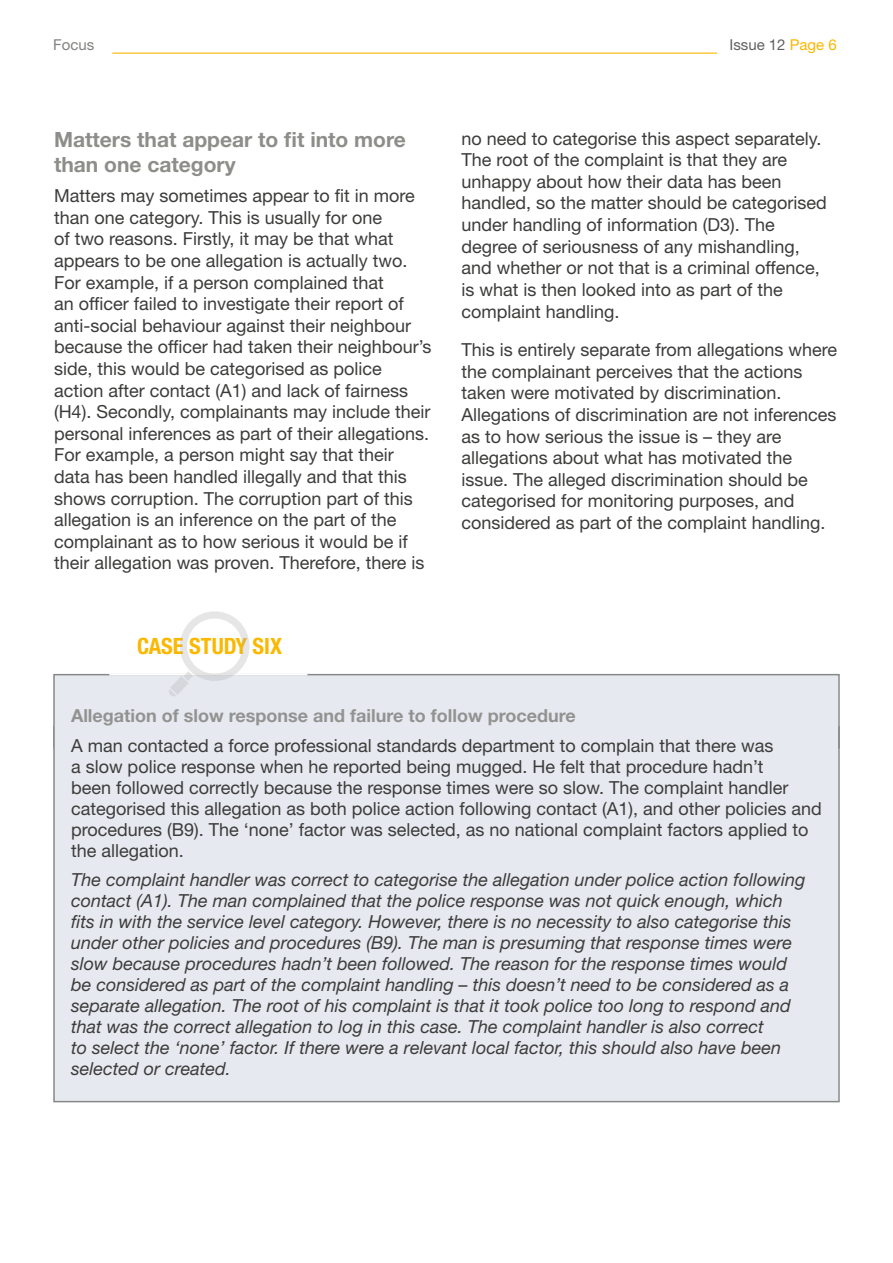
<style>
.page{position:relative;width:893px;height:1263px;background:#fff}
.page>*{position:absolute;margin:0;border:0;box-sizing:border-box;transform-origin:0 0}
.t1{font:700 condensed 22.5px "Helvetica Neue LT Std";color:#fbb800}
.t2{font:700 21px/25.2px "Helvetica Neue LT Std";color:#8d8d8a}
.t3{font:18px/21.6px "Helvetica Neue LT Std";color:#3c3c3b}
.t4{font:italic 18px/21px "Helvetica Neue LT Std";color:#3c3c3b}
.t5{font:700 18px "Helvetica Neue LT Std";color:#929391}
.t6{font:15px "Helvetica Neue LT Std";color:#60625f}
.t7{font:15px "Helvetica Neue LT Std";color:#83827f}
.s1{color:#fbb800}
</style>
<div class="page">
<hr style="left:112px;top:53px;width:605px;height:1px;background:#fbb800">
<div style="left:55px;top:675px;width:783px;height:73px;background:#e7e9f0"></div>
<div style="left:53px;top:674px;width:787px;height:75px;border:2px solid #878987"></div>
<hr style="left:109px;top:674px;width:198px;height:1px;background:#fff">
<div style="left:55px;top:726px;width:783px;height:375px;background:#e7e9f0"></div>
<div style="left:53px;top:725px;width:787px;height:377px;border:2px solid #878987"></div>
<svg style="left:168px;top:611px;width:85px;height:85px"></svg>
<p class="t7" style="left:53px;top:36px;width:43px">Focus</p>
<p class="t6" style="left:729px;top:36px;width:109px">Issue 12 <span class="s1">Page 6</span></p>
<p class="t2" style="left:54px;top:126px;width:353px">Matters that appear to fit into more than one category</p>
<p class="t3" style="left:54px;top:185px;width:379px">Matters may sometimes appear to fit in more than one category. This is usually for one<br>of two reasons. Firstly, it may be that what appears to be one allegation is actually two.<br>For example, if a person complained that<br>an officer failed to investigate their report of anti-social behaviour against their neighbour because the officer had taken their neighbour’s side, this would be categorised as police action after contact (A1) and lack of fairness (H4). Secondly, complainants may include their personal inferences as part of their allegations.<br>For example, a person might say that their data has been handled illegally and that this shows corruption. The corruption part of this allegation is an inference on the part of the complainant as to how serious it would be if their allegation was proven. Therefore, there is</p>
<p class="t1" style="left:137px;top:632px;width:147px">CASE STUDY SIX</p>
<p class="t3" style="left:461px;top:127px;width:367px">no need to categorise this aspect separately.<br>The root of the complaint is that they are unhappy about how their data has been handled, so the matter should be categorised under handling of information (D3). The degree of seriousness of any mishandling, and whether or not that is a criminal offence, is what is then looked into as part of the complaint handling.</p>
<p class="t3" style="left:461px;top:339px;width:377px">This is entirely separate from allegations where the complainant perceives that the actions taken were motivated by discrimination.<br>Allegations of discrimination are not inferences as to how serious the issue is – they are allegations about what has motivated the issue. The alleged discrimination should be categorised for monitoring purposes, and considered as part of the complaint handling.</p>
<p class="t5" style="left:71px;top:705px;width:506px">Allegation of slow response and failure to follow procedure</p>
<p class="t3" style="left:71px;top:734px;width:752px;line-height:21px">A man contacted a force professional standards department to complain that there was<br>a slow police response when he reported being mugged. He felt that procedure hadn’t<br>been followed correctly because the response times were so slow. The complaint handler categorised this allegation as both police action following contact (A1), and other policies and procedures (B9). The ‘none’ factor was selected, as no national complaint factors applied to the allegation.</p>
<p class="t4" style="left:71px;top:869px;width:736px">The complaint handler was correct to categorise the allegation under police action following contact (A1). The man complained that the police response was not quick enough, which fits in with the service level category. However, there is no necessity to also categorise this under other policies and procedures (B9). The man is presuming that response times were slow because procedures hadn’t been followed. The reason for the response times would be considered as part of the complaint handling – this doesn’t need to be considered as a separate allegation. The root of his complaint is that it took police too long to respond and that was the correct allegation to log in this case. The complaint handler is also correct<br>to select the ‘none’ factor. If there were a relevant local factor, this should also have been selected or created.</p>
</div>
